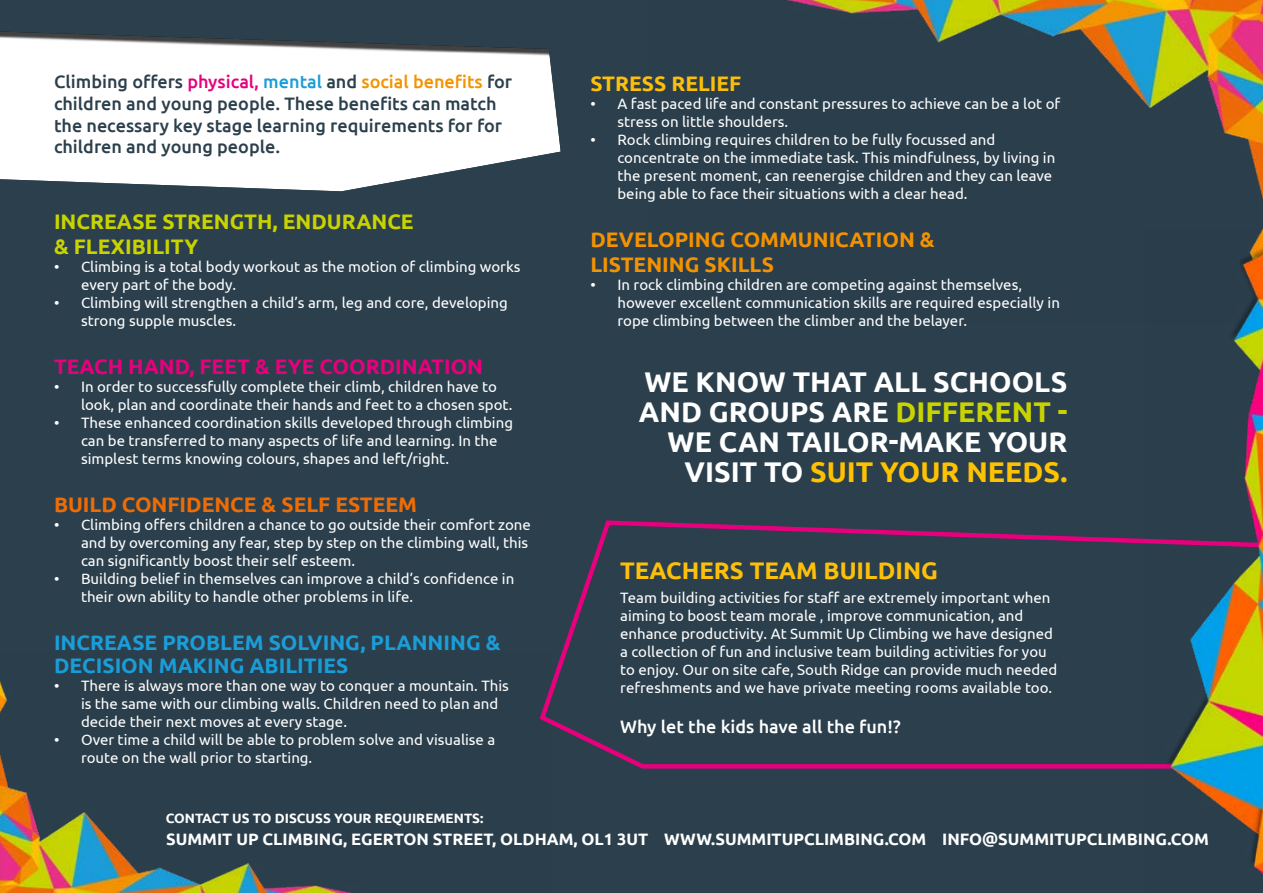
<style>
.page{position:relative;width:1263px;height:893px;background:#2b3f4c}
.page>*{position:absolute;margin:0;border:0;box-sizing:border-box;transform-origin:0 0}
.t1{font:700 28.5px/30px "Ubuntu";color:#fff;text-align:right}
.t2{font:700 24px "Ubuntu";color:#fcc00c}
.t3{font:700 21px/22.5px "Ubuntu";color:#1b9dd8}
.t4{font:700 21px/25.2px "Ubuntu";color:#f39301}
.t5{font:700 21px/25.2px "Ubuntu";color:#c8d300}
.t6{font:700 21px "Ubuntu";color:#e6007d}
.t7{font:700 21px "Ubuntu";color:#ed6c05}
.t8{font:700 21px "Ubuntu";color:#fcc00c}
.t9{font:500 18px/21.6px "Ubuntu";color:#2b3f4c}
.t10{font:500 18px "Ubuntu";color:#fff}
.t11{font:700 16.5px "Ubuntu";color:#fff}
.t12{font:15px/18px "Ubuntu";color:#fff}
.t13{font:700 13.5px "Ubuntu";color:#fff}
.s1{color:#e6007d}
.s2{color:#1b9dd8}
.s3{color:#f39301}
.s4{color:#c8d300}
.s5{color:#ffc200}
</style>
<div class="page">
<div style="left:0;top:20px;width:574px;height:173px;background:#000;opacity:.75"></div>
<svg style="left:551px;top:520px;width:595px;height:249px"></svg>
<img style="left:787px;top:0;width:476px;height:230px">
<img style="left:0;top:681px;width:551px;height:212px">
<img style="left:1146px;top:230px;width:117px;height:645px">
<p class="t9" style="left:54px;top:71px;width:460px">Climbing offers <span class="s1">physical,</span> <span class="s2">mental</span> and <span class="s3">social benefits</span> for children and young people. These benefits can match the necessary key stage learning requirements for for children and young people.</p>
<h3 class="t5" style="left:54px;top:208px;width:361px">INCREASE STRENGTH, ENDURANCE &amp; FLEXIBILITY</h3>
<p class="t12" style="left:81px;top:257px;width:441px;text-indent:-27px">• Climbing is a total body workout as the motion of climbing works every part of the body.</p>
<p class="t12" style="left:81px;top:293px;width:428px;text-indent:-27px">• Climbing will strengthen a child’s arm, leg and core, developing strong supple muscles.</p>
<h3 class="t6" style="left:54px;top:354px;width:431px">TEACH HAND, FEET &amp; EYE COORDINATION</h3>
<p class="t12" style="left:81px;top:377px;width:433px;text-indent:-27px">• In order to successfully complete their climb, children have to look, plan and coordinate their hands and feet to a chosen spot.</p>
<p class="t12" style="left:81px;top:413px;width:433px;text-indent:-27px">• These enhanced coordination skills developed through climbing can be transferred to many aspects of life and learning. In the simplest terms knowing colours, shapes and left/right.</p>
<h3 class="t7" style="left:54px;top:492px;width:365px">BUILD CONFIDENCE &amp; SELF ESTEEM</h3>
<p class="t12" style="left:81px;top:515px;width:451px;text-indent:-27px">• Climbing offers children a chance to go outside their comfort zone and by overcoming any fear, step by step on the climbing wall, this can significantly boost their self esteem.</p>
<p class="t12" style="left:81px;top:569px;width:435px;text-indent:-27px">• Building belief in themselves can improve a child’s confidence in their own ability to handle other problems in life.</p>
<h3 class="t3" style="left:54px;top:631px;width:448px">INCREASE PROBLEM SOLVING, PLANNING &amp;<br>DECISION MAKING ABILITIES</h3>
<p class="t12" style="left:81px;top:676px;width:429px;text-indent:-27px">• There is always more than one way to conquer a mountain. This is the same with our climbing walls. Children need to plan and decide their next moves at every stage.</p>
<p class="t12" style="left:81px;top:730px;width:416px;text-indent:-27px">• Over time a child will be able to problem solve and visualise a route on the wall prior to starting.</p>
<p class="t13" style="left:166px;top:810px;width:319px">CONTACT US TO DISCUSS YOUR REQUIREMENTS:</p>
<h3 class="t8" style="left:590px;top:71px;width:152px">STRESS RELIEF</h3>
<p class="t12" style="left:617px;top:94px;width:444px;text-indent:-27px">• A fast paced life and constant pressures to achieve can be a lot of stress on little shoulders.</p>
<p class="t12" style="left:617px;top:130px;width:439px;text-indent:-27px">• Rock climbing requires children to be fully focussed and concentrate on the immediate task. This mindfulness, by living in the present moment, can reenergise children and they can leave being able to face their situations with a clear head.</p>
<h3 class="t4" style="left:590px;top:226px;width:346px">DEVELOPING COMMUNICATION &amp;<br>LISTENING SKILLS</h3>
<p class="t12" style="left:617px;top:275px;width:444px;text-indent:-27px">• In rock climbing children are competing against themselves, however excellent communication skills are required especially in rope climbing between the climber and the belayer.</p>
<h1 class="t1" style="left:639px;top:366px;width:430px">WE KNOW THAT ALL SCHOOLS<br>AND GROUPS ARE <span class="s4">DIFFERENT -<br></span>WE CAN TAILOR-MAKE YOUR<br>VISIT TO <span class="s5">SUIT YOUR NEEDS.</span></h1>
<h2 class="t2" style="left:620px;top:556px;width:319px">TEACHERS TEAM BUILDING</h2>
<p class="t12" style="left:620px;top:588px;width:439px">Team building activities for staff are extremely important when aiming to boost team morale , improve communication, and enhance productivity. At Summit Up Climbing we have designed a collection of fun and inclusive team building activities for you to enjoy. Our on site cafe, South Ridge can provide much needed refreshments and we have private meeting rooms available too.</p>
<p class="t10" style="left:620px;top:715px;width:282px">Why let the kids have all the fun!?</p>
<p class="t11" style="left:166px;top:829px;width:1044px">SUMMIT UP CLIMBING, EGERTON STREET, OLDHAM, OL1 3UT WWW.SUMMITUPCLIMBING.COM INFO@SUMMITUPCLIMBING.COM</p>
</div>
